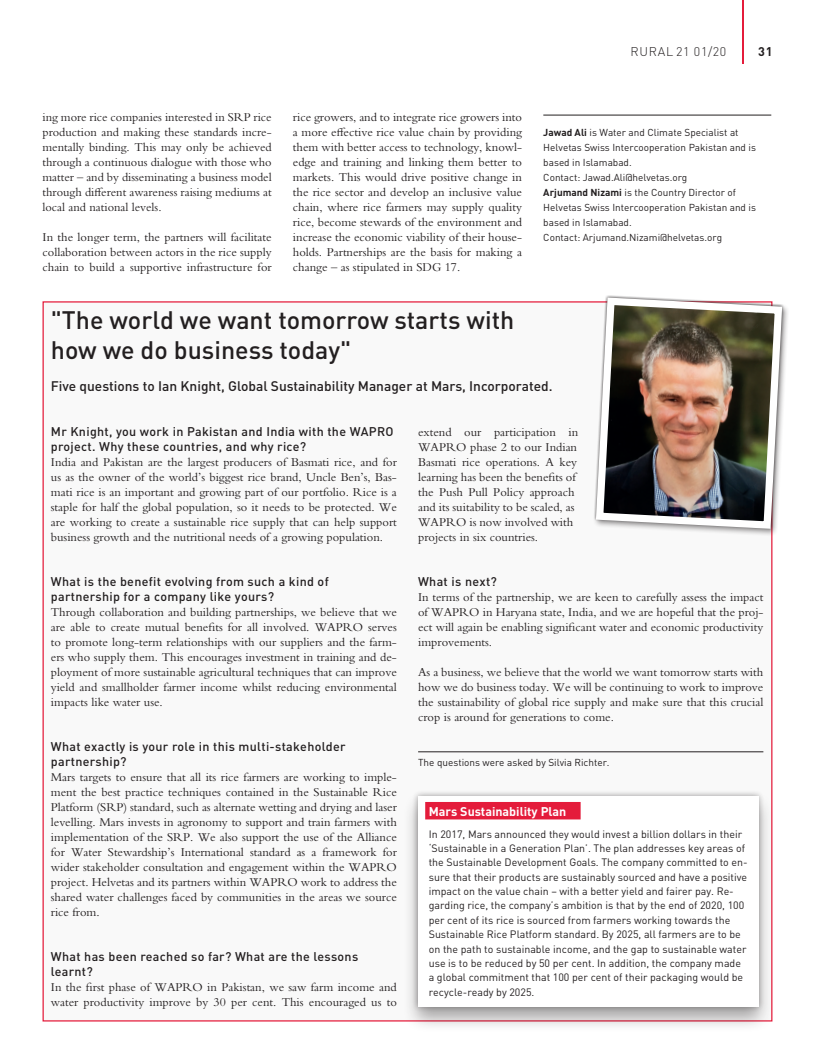
<style>
.page{position:relative;width:815px;height:1063px;background:#fff}
.page>*{position:absolute;margin:0;border:0;box-sizing:border-box;transform-origin:0 0}
.t1{font:500 25px/30px "DIN Pro";color:#231f20}
.t2{font:500 13.75px "DIN Pro";color:#231f20}
.t3{font:12.5px/15px "Bembo Std";color:#231f20;text-align:justify}
.t4{font:500 12.5px/15px "DIN Pro";letter-spacing:.025em;color:#231f20}
.t5{font:700 12.5px "DIN Pro";color:#fff}
.t6{font:300 12.5px "DIN Pro";letter-spacing:.06em;color:#231f20}
.t7{font:700 12.5px "DIN Pro";color:#231f20}
.t8{font:10.62px/14.4px "DIN Pro";color:#231f20}
.t9{font:10px/15px "DIN Pro";color:#231f20}
.s1{font-weight:700}
</style>
<div class="page">
<hr style="left:742px;top:0;width:2px;height:64px;background:#e41c3b">
<hr style="left:543px;top:115px;width:228px;height:1px;background:#231f20">
<div style="left:43px;top:302px;width:729px;height:719px;background:#f9f9f9"></div>
<hr style="left:418px;top:752px;width:345px;height:1px;background:#231f20">
<img style="left:592px;top:295px;width:194px;height:238px">
<div style="left:403px;top:791px;width:371px;height:242px;background:#231f20;opacity:.4"></div>
<div style="left:412px;top:790px;width:352px;height:223px;background:#231f20;opacity:.4"></div>
<div style="left:418px;top:796px;width:340px;height:210px;background:#fff"></div>
<div style="left:425px;top:802px;width:156px;height:17px;background:#e41c3b"></div>
<p class="t6" style="left:630px;top:43px;width:97px">RURAL 21 01/20</p>
<p class="t7" style="left:758px;top:43px;width:16px">31</p>
<p class="t3" style="left:43px;top:110px;width:231px">ing more rice companies interested in SRP rice production and making these standards incre&shy;mentally binding. This may only be achieved through a continuous dialogue with those who matter – and by disseminating a business model through different awareness raising mediums at local and national levels.</p>
<p class="t3" style="left:43px;top:230px;width:231px">In the longer term, the partners will facilitate collaboration between actors in the rice supply chain to build a supportive infrastructure for</p>
<p class="t3" style="left:293px;top:110px;width:231px">rice growers, and to integrate rice growers into a more effective rice value chain by providing them with better access to technology, knowl&shy;edge and training and linking them better to markets. This would drive positive change in the rice sector and develop an inclusive value chain, where rice farmers may supply quality rice, become stewards of the environment and increase the economic viability of their house&shy;holds. Partnerships are the basis for making a change – as stipulated in SDG 17.</p>
<p class="t9" style="left:543px;top:125px;width:214px"><span class="s1">Jawad Ali</span> is Water and Climate Specialist at Helvetas Swiss Intercooperation Pakistan and is based in Islamabad.<br>Contact: Jawad.Ali@helvetas.org<br><span class="s1">Arjumand Nizami</span> is the Country Director of Helvetas Swiss Intercooperation Pakistan and is based in Islamabad.<br>Contact: Arjumand.Nizami@helvetas.org</p>
<h1 class="t1" style="left:51px;top:304px;width:465px">"The world we want tomorrow starts with how we do business today"</h1>
<p class="t2" style="left:51px;top:377px;width:503px">Five questions to Ian Knight, Global Sustainability Manager at Mars, Incorporated.</p>
<p class="t4" style="left:51px;top:424px;width:344px">Mr Knight, you work in Pakistan and India with the WAPRO project. Why these countries, and why rice?</p>
<p class="t3" style="left:51px;top:455px;width:348px">India and Pakistan are the largest producers of Basmati rice, and for us as the owner of the world’s biggest rice brand, Uncle Ben’s, Bas&shy;mati rice is an important and growing part of our portfolio. Rice is a staple for half the global population, so it needs to be protected. We are working to create a sustainable rice supply that can help support business growth and the nutritional needs of a growing population.</p>
<p class="t4" style="left:51px;top:574px;width:279px">What is the benefit evolving from such a kind of partnership for a company like yours?</p>
<p class="t3" style="left:51px;top:605px;width:348px">Through collaboration and building partnerships, we believe that we are able to create mutual benefits for all involved. WAPRO serves to promote long-term relationships with our suppliers and the farm&shy;ers who supply them. This encourages investment in training and de&shy;ployment of more sustainable agricultural techniques that can improve yield and smallholder farmer income whilst reducing environmental impacts like water use.</p>
<p class="t4" style="left:51px;top:739px;width:296px">What exactly is your role in this multi-stakeholder partnership?</p>
<p class="t3" style="left:51px;top:770px;width:348px">Mars targets to ensure that all its rice farmers are working to imple&shy;ment the best practice techniques contained in the Sustainable Rice Platform (SRP) standard, such as alternate wetting and drying and laser levelling. Mars invests in agronomy to support and train farmers with implementation of the SRP. We also support the use of the Alliance for Water Stewardship’s International standard as a framework for wider stakeholder consultation and engagement within the WAPRO project. Helvetas and its partners within WAPRO work to address the shared water challenges faced by communities in the areas we source rice from.</p>
<p class="t4" style="left:51px;top:949px;width:309px">What has been reached so far? What are the lessons learnt?</p>
<p class="t3" style="left:51px;top:980px;width:348px">In the first phase of WAPRO in Pakistan, we saw farm income and water productivity improve by 30 per cent. This encouraged us to</p>
<p class="t3" style="left:418px;top:425px;width:162px;text-align:left">extend our participation in<br>WAPRO phase 2 to our Indian<br>Basmati rice operations. A key learning has been the benefits of the Push Pull Policy approach and its suitability to be scaled, as<br>WAPRO is now involved with projects in six countries.</p>
<p class="t4" style="left:418px;top:574px;width:80px">What is next?</p>
<p class="t3" style="left:418px;top:590px;width:347px">In terms of the partnership, we are keen to carefully assess the impact of WAPRO in Haryana state, India, and we are hopeful that the proj&shy;ect will again be enabling significant water and economic productivity improvements.</p>
<p class="t3" style="left:418px;top:665px;width:347px">As a business, we believe that the world we want tomorrow starts with how we do business today. We will be continuing to work to improve the sustainability of global rice supply and make sure that this crucial crop is around for generations to come.</p>
<p class="t9" style="left:418px;top:755px;width:193px">The questions were asked by Silvia Richter.</p>
<p class="t5" style="left:429px;top:803px;width:139px">Mars Sustainability Plan</p>
<p class="t8" style="left:429px;top:826px;width:320px">In 2017, Mars announced they would invest a billion dollars in their ‘Sustainable in a Generation Plan’. The plan addresses key areas of the Sustainable Development Goals. The company committed to en&shy;sure that their products are sustainably sourced and have a positive impact on the value chain – with a better yield and fairer pay. Re&shy;garding rice, the company’s ambition is that by the end of 2020, 100 per cent of its rice is sourced from farmers working towards the Sustainable Rice Platform standard. By 2025, all farmers are to be on the path to sustainable income, and the gap to sustainable water use is to be reduced by 50 per cent. In addition, the company made a global commitment that 100 per cent of their packaging would be recycle-ready by 2025.</p>
</div>
